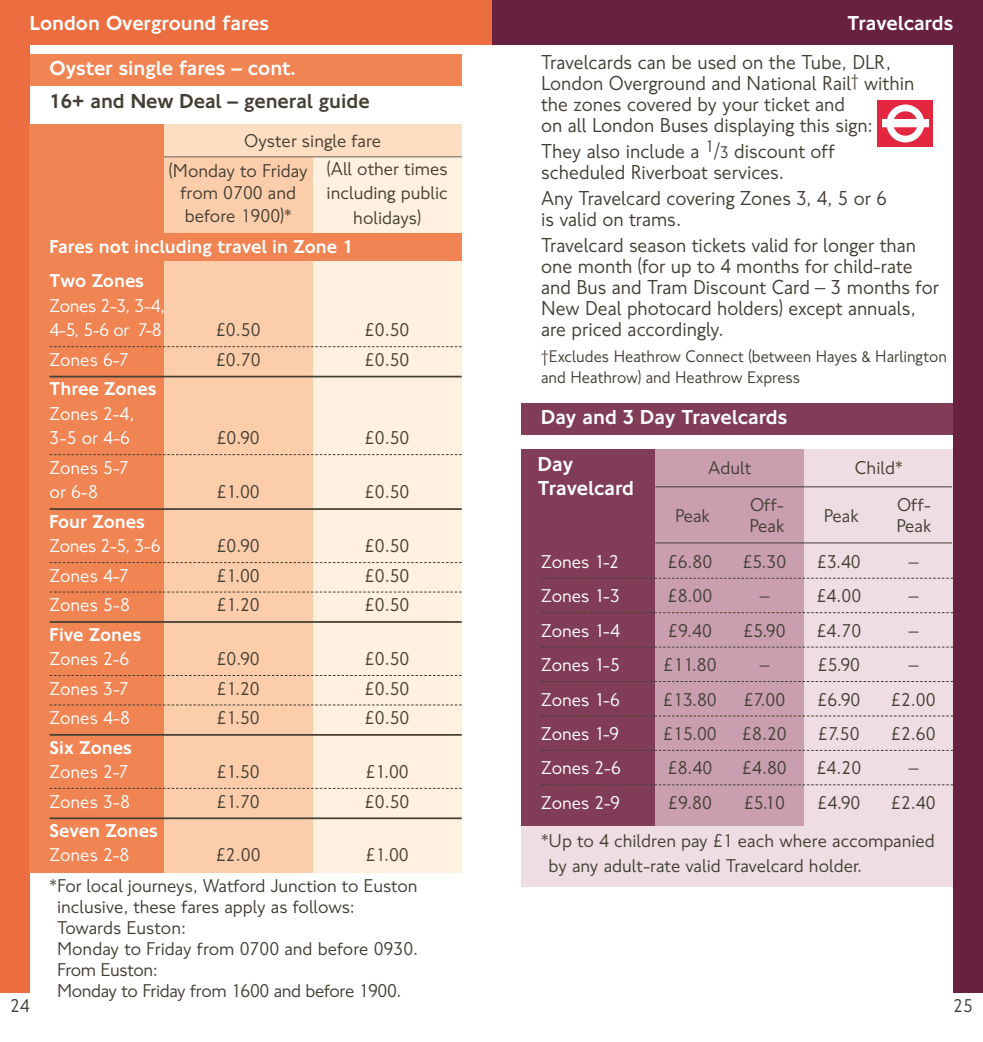
<style>
.page{position:relative;width:983px;height:1042px;background:#fff}
.page>*{position:absolute;margin:0;border:0;box-sizing:border-box;transform-origin:0 0}
.t1{font:21px/21px "NJ Font";color:#443f34}
.t2{font:500 21px/24.5px "NJ Font";color:#fff}
.t3{font:500 21px "NJ Font";color:#443f34}
.t4{font:19.25px/21px "NJ Font";color:#443f34}
.t5{font:19.25px/24.5px "NJ Font";color:#fff}
.t6{font:500 19.25px/34.5px "NJ Font";color:#fff}
.t7{font:17.5px/21px "NJ Font";color:#443f34}
.s1{font-size:17.5px}
</style>
<div class="page">
<div style="left:164px;top:124px;width:297px;height:33px;background:#fedec2"></div>
<div style="left:491px;top:0;width:491px;height:45px;background:#68223f"></div>
<div style="left:877px;top:100px;width:56px;height:47px;background:#e32740"></div>
<svg style="left:882px;top:105px;width:46px;height:37px"></svg>
<div style="left:881px;top:120px;width:47px;height:7px;background:#fff"></div>
<div style="left:952px;top:0;width:30px;height:992px;background:#68223f"></div>
<div style="left:521px;top:449px;width:431px;height:438px;background:#eedde2"></div>
<div style="left:521px;top:449px;width:134px;height:377px;background:#813d57"></div>
<div style="left:655px;top:449px;width:149px;height:377px;background:#c99faf"></div>
<svg style="left:541px;top:578px;width:411px;height:1px"></svg>
<svg style="left:541px;top:612px;width:411px;height:1px"></svg>
<svg style="left:541px;top:646px;width:411px;height:1px"></svg>
<svg style="left:541px;top:681px;width:411px;height:1px"></svg>
<svg style="left:541px;top:715px;width:411px;height:1px"></svg>
<svg style="left:541px;top:750px;width:411px;height:1px"></svg>
<svg style="left:541px;top:784px;width:411px;height:1px"></svg>
<hr style="left:655px;top:486px;width:296px;height:1px;background:#443f34">
<hr style="left:655px;top:542px;width:296px;height:1px;background:#443f34">
<div style="left:521px;top:403px;width:431px;height:31px;background:#813d57"></div>
<div style="left:0;top:0;width:491px;height:45px;background:#ec6d3f"></div>
<div style="left:0;top:0;width:30px;height:992px;background:#ec6d3f"></div>
<div style="left:30px;top:55px;width:431px;height:31px;background:#f08453"></div>
<div style="left:30px;top:157px;width:431px;height:715px;background:#fff0e0"></div>
<div style="left:30px;top:124px;width:134px;height:748px;background:#f08453"></div>
<div style="left:164px;top:157px;width:149px;height:715px;background:#fccdaa"></div>
<div style="left:30px;top:234px;width:431px;height:27px;background:#f08453"></div>
<svg style="left:50px;top:346px;width:411px;height:1px"></svg>
<hr style="left:50px;top:376px;width:411px;height:1px;background:#443f34">
<svg style="left:50px;top:454px;width:411px;height:1px"></svg>
<hr style="left:50px;top:508px;width:411px;height:2px;background:#443f34">
<svg style="left:50px;top:562px;width:411px;height:1px"></svg>
<svg style="left:50px;top:591px;width:411px;height:1px"></svg>
<hr style="left:50px;top:621px;width:411px;height:2px;background:#443f34">
<svg style="left:50px;top:675px;width:411px;height:1px"></svg>
<svg style="left:50px;top:704px;width:411px;height:1px"></svg>
<hr style="left:50px;top:734px;width:411px;height:2px;background:#443f34">
<svg style="left:50px;top:788px;width:411px;height:1px"></svg>
<hr style="left:50px;top:817px;width:411px;height:2px;background:#443f34">
<hr style="left:164px;top:156px;width:297px;height:1px;background:#686059">
<p class="t2" style="left:30px;top:13px;width:240px">London Overground fares</p>
<p class="t2" style="left:50px;top:58px;width:248px">Oyster single fares – cont.</p>
<p class="t3" style="left:50px;top:94px;width:321px">16+ and New Deal – general guide</p>
<p class="t4" style="left:169px;top:127px;width:214px;line-height:29.9px;text-indent:75px">Oyster single fare (Monday to Friday</p>
<p class="t4" style="left:180px;top:183px;width:117px;line-height:22.8px">from 0700 and before 1900)*</p>
<p class="t4" style="left:326px;top:158px;width:123px;line-height:24.5px;text-align:center">(All other times including public holidays)</p>
<p class="t6" style="left:50px;top:231px;width:305px">Fares not including travel in Zone 1<br>Two Zones</p>
<p class="t5" style="left:50px;top:295px;width:117px">Zones 2-3, 3-4,<br>4-5, 5-6 or 7-8</p>
<p class="t4" style="left:216px;top:321px;width:46px">£0.50</p>
<p class="t4" style="left:365px;top:321px;width:46px">£0.50</p>
<p class="t5" style="left:50px;top:349px;width:81px">Zones 6-7</p>
<p class="t4" style="left:216px;top:351px;width:46px">£0.70</p>
<p class="t4" style="left:365px;top:351px;width:46px">£0.50</p>
<p class="t6" style="left:50px;top:373px;width:108px">Three Zones</p>
<p class="t5" style="left:50px;top:403px;width:86px">Zones 2-4,<br>3-5 or 4-6</p>
<p class="t4" style="left:217px;top:429px;width:45px">£0.90</p>
<p class="t4" style="left:365px;top:429px;width:46px">£0.50</p>
<p class="t5" style="left:50px;top:457px;width:81px">Zones 5-7 or 6-8</p>
<p class="t4" style="left:217px;top:483px;width:45px">£1.00</p>
<p class="t4" style="left:365px;top:483px;width:46px">£0.50</p>
<p class="t4" style="left:10px;top:997px;width:21px">24</p>
<p class="t6" style="left:50px;top:506px;width:97px">Four Zones</p>
<p class="t5" style="left:50px;top:535px;width:112px">Zones 2-5, 3-6</p>
<p class="t4" style="left:217px;top:537px;width:45px">£0.90</p>
<p class="t4" style="left:365px;top:537px;width:46px">£0.50</p>
<p class="t5" style="left:50px;top:565px;width:81px">Zones 4-7</p>
<p class="t4" style="left:217px;top:567px;width:45px">£1.00</p>
<p class="t4" style="left:365px;top:567px;width:46px">£0.50</p>
<p class="t5" style="left:50px;top:594px;width:82px">Zones 5-8</p>
<p class="t4" style="left:217px;top:596px;width:45px">£1.20</p>
<p class="t4" style="left:365px;top:596px;width:46px">£0.50</p>
<p class="t6" style="left:50px;top:619px;width:93px">Five Zones</p>
<p class="t5" style="left:50px;top:648px;width:81px">Zones 2-6</p>
<p class="t4" style="left:217px;top:650px;width:45px">£0.90</p>
<p class="t4" style="left:365px;top:650px;width:46px">£0.50</p>
<p class="t5" style="left:50px;top:678px;width:81px">Zones 3-7</p>
<p class="t4" style="left:217px;top:680px;width:45px">£1.20</p>
<p class="t4" style="left:365px;top:680px;width:46px">£0.50</p>
<p class="t5" style="left:50px;top:707px;width:82px">Zones 4-8</p>
<p class="t4" style="left:217px;top:709px;width:45px">£1.50</p>
<p class="t4" style="left:365px;top:709px;width:46px">£0.50</p>
<p class="t6" style="left:50px;top:731px;width:84px">Six Zones</p>
<p class="t5" style="left:50px;top:761px;width:80px">Zones 2-7</p>
<p class="t4" style="left:217px;top:763px;width:45px">£1.50</p>
<p class="t4" style="left:365px;top:763px;width:45px">£1.00</p>
<p class="t5" style="left:50px;top:791px;width:82px">Zones 3-8</p>
<p class="t4" style="left:217px;top:792px;width:45px">£1.70</p>
<p class="t4" style="left:365px;top:792px;width:46px">£0.50</p>
<p class="t6" style="left:50px;top:815px;width:110px">Seven Zones</p>
<p class="t5" style="left:50px;top:845px;width:81px">Zones 2-8</p>
<p class="t4" style="left:216px;top:846px;width:46px">£2.00</p>
<p class="t4" style="left:365px;top:846px;width:45px">£1.00</p>
<p class="t4" style="left:57px;top:877px;width:362px;text-indent:-7px">*For local journeys, Watford Junction to Euston inclusive, these fares apply as follows:<br>Towards Euston:<br>Monday to Friday from 0700 and before 0930.<br>From Euston:<br>Monday to Friday from 1600 and before 1900.</p>
<p class="t2" style="left:847px;top:13px;width:107px">Travelcards</p>
<p class="t1" style="left:541px;top:53px;width:374px">Travelcards can be used on the Tube, DLR, London Overground and National Rail<sup>†</sup> within the zones covered by your ticket and<br>on all London Buses displaying this sign:</p>
<p class="t1" style="left:541px;top:142px;width:295px">They also include a <sup>1</sup>/<span class="s1">3</span> discount off scheduled Riverboat services.</p>
<p class="t1" style="left:541px;top:189px;width:347px">Any Travelcard covering Zones 3, 4, 5 or 6 is valid on trams.</p>
<p class="t1" style="left:541px;top:236px;width:399px">Travelcard season tickets valid for longer than one month (for up to 4 months for child-rate and Bus and Tram Discount Card – 3 months for New Deal photocard holders) except annuals, are priced accordingly.</p>
<p class="t7" style="left:541px;top:347px;width:407px">†Excludes Heathrow Connect (between Hayes &amp; Harlington and Heathrow) and Heathrow Express</p>
<p class="t2" style="left:541px;top:406px;width:247px">Day and 3 Day Travelcards</p>
<p class="t2" style="left:538px;top:453px;width:98px">Day<br>Travelcard</p>
<p class="t4" style="left:708px;top:459px;width:45px">Adult</p>
<p class="t4" style="left:854px;top:459px;width:49px">Child*</p>
<p class="t4" style="left:674px;top:507px;width:37px">Peak</p>
<p class="t4" style="left:749px;top:496px;width:37px">Off-<br>Peak</p>
<p class="t4" style="left:896px;top:496px;width:37px">Off-<br>Peak</p>
<p class="t4" style="left:823px;top:507px;width:37px">Peak</p>
<p class="t5" style="left:541px;top:551px;width:79px">Zones 1-2</p>
<p class="t4" style="left:667px;top:553px;width:46px">£6.80</p>
<p class="t4" style="left:742px;top:553px;width:45px">£5.30</p>
<p class="t4" style="left:817px;top:553px;width:45px">£3.40</p>
<p class="t4" style="left:908px;top:553px;width:11px">–</p>
<p class="t5" style="left:541px;top:585px;width:80px">Zones 1-3</p>
<p class="t4" style="left:667px;top:587px;width:46px">£8.00</p>
<p class="t4" style="left:759px;top:587px;width:11px">–</p>
<p class="t4" style="left:816px;top:587px;width:46px">£4.00</p>
<p class="t4" style="left:908px;top:587px;width:11px">–</p>
<p class="t5" style="left:541px;top:620px;width:80px">Zones 1-4</p>
<p class="t4" style="left:668px;top:622px;width:45px">£9.40</p>
<p class="t4" style="left:743px;top:622px;width:44px">£5.90</p>
<p class="t4" style="left:816px;top:622px;width:46px">£4.70</p>
<p class="t4" style="left:908px;top:622px;width:11px">–</p>
<p class="t5" style="left:541px;top:654px;width:80px">Zones 1-5</p>
<p class="t4" style="left:663px;top:656px;width:54px">£11.80</p>
<p class="t4" style="left:759px;top:656px;width:11px">–</p>
<p class="t4" style="left:817px;top:656px;width:44px">£5.90</p>
<p class="t4" style="left:908px;top:656px;width:11px">–</p>
<p class="t5" style="left:541px;top:689px;width:80px">Zones 1-6</p>
<p class="t4" style="left:663px;top:690px;width:55px">£13.80</p>
<p class="t4" style="left:743px;top:690px;width:43px">£7.00</p>
<p class="t4" style="left:817px;top:690px;width:45px">£6.90</p>
<p class="t4" style="left:891px;top:690px;width:46px">£2.00</p>
<p class="t5" style="left:541px;top:723px;width:79px">Zones 1-9</p>
<p class="t4" style="left:663px;top:725px;width:55px">£15.00</p>
<p class="t4" style="left:742px;top:725px;width:46px">£8.20</p>
<p class="t4" style="left:818px;top:725px;width:43px">£7.50</p>
<p class="t4" style="left:891px;top:725px;width:46px">£2.60</p>
<p class="t5" style="left:541px;top:758px;width:81px">Zones 2-6</p>
<p class="t4" style="left:667px;top:759px;width:46px">£8.40</p>
<p class="t4" style="left:742px;top:759px;width:46px">£4.80</p>
<p class="t4" style="left:816px;top:759px;width:46px">£4.20</p>
<p class="t4" style="left:908px;top:759px;width:11px">–</p>
<p class="t5" style="left:541px;top:792px;width:80px">Zones 2-9</p>
<p class="t4" style="left:668px;top:794px;width:45px">£9.80</p>
<p class="t4" style="left:743px;top:794px;width:43px">£5.10</p>
<p class="t4" style="left:817px;top:794px;width:45px">£4.90</p>
<p class="t4" style="left:541px;top:785px;width:396px;line-height:38.1px;text-align:right">£2.40<br>*Up to 4 children pay £1 each where accompanied</p>
<p class="t4" style="left:548px;top:856px;width:315px">by any adult-rate valid Travelcard holder.</p>
<p class="t4" style="left:952px;top:997px;width:21px">25</p>
</div>
